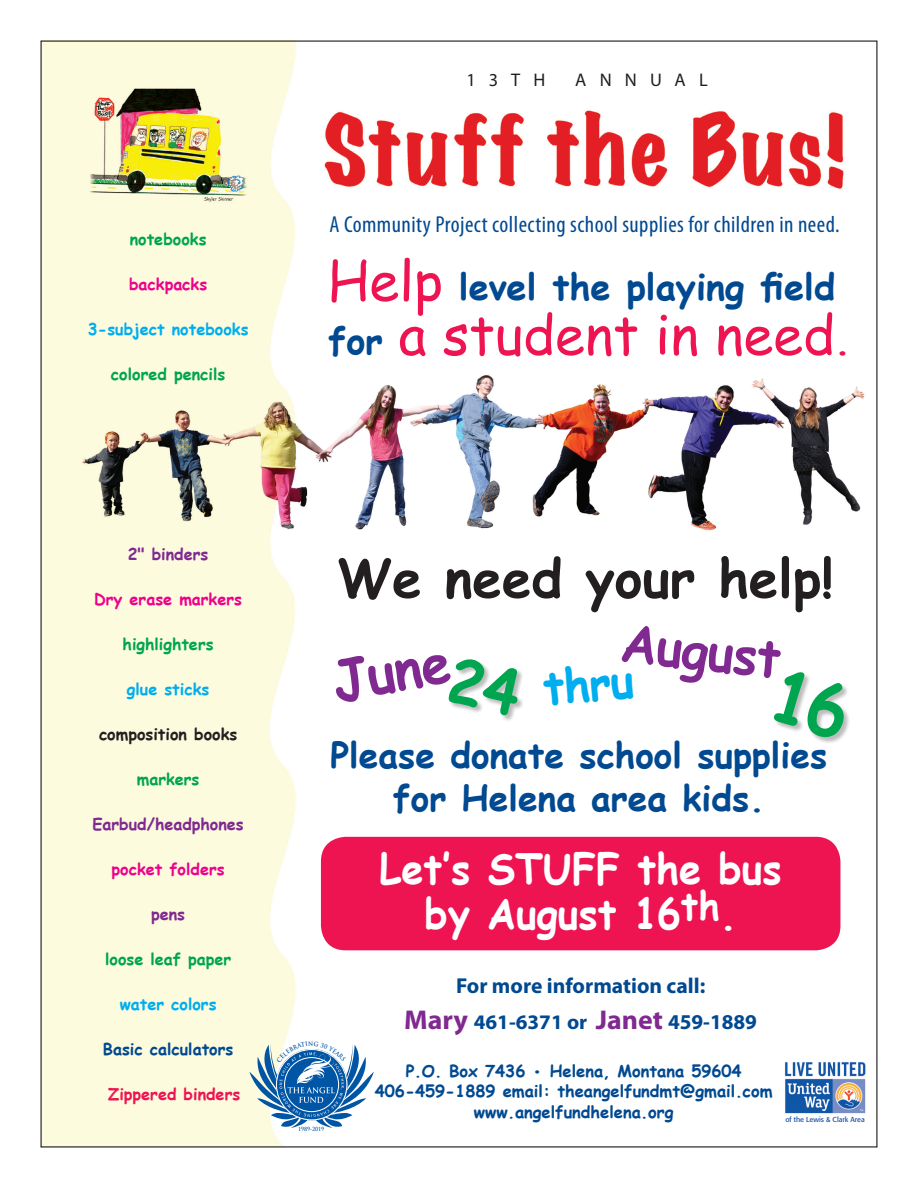
<style>
.page{position:relative;width:918px;height:1188px;background:#fff}
.page>*{position:absolute;margin:0;border:0;box-sizing:border-box;transform-origin:0 0}
.t1{font:700 55.35px "Comic Sans MS";color:#802990;scale:.96 1}
.t2{font:54.3px "Comic Sans MS";color:#ed1451}
.t3{font:700 52.05px "Comic Sans MS";color:#802990;scale:.96 1}
.t4{font:700 46.8px "Comic Sans MS";color:#00aeef;scale:.96 1}
.t5{font:700 42px/45.2px "Comic Sans MS";color:#fff;text-align:center;scale:.94 1}
.t6{font:700 36.3px "Comic Sans MS";color:#014990}
.t7{font:700 35.25px/42.3px "Comic Sans MS";color:#014990;text-align:center}
.t8{font:condensed 23.25px "Myriad Pro";letter-spacing:.02em;color:#014990}
.t9{font:700 21.6px "Myriad Pro";color:#014990}
.t10{font:700 20.7px "Myriad Pro";color:#014990}
.t11{font:18.3px "Myriad Pro";letter-spacing:.72em;color:#231f20}
.t12{font:700 16.5px/20.5px "Comic Sans MS";color:#014990;text-align:center}
.t13{font:700 16.2px "Comic Sans MS";color:#00a54f}
.t14{font:700 16.2px "Comic Sans MS";color:#00aeef}
.t15{font:700 16.2px "Comic Sans MS";color:#ed028c}
.t16{font:700 16.2px "Comic Sans MS";color:#802990}
.t17{font:700 16.2px "Comic Sans MS";color:#231f20}
.t18{font:700 16.2px "Comic Sans MS";color:#014990}
.t19{font:700 16.2px "Comic Sans MS";color:#ed1451}
.t20{font:7.2px "Formata";color:#13499f}
.t21{font:700 5.55px "Trajan Pro";color:#0155a5;scale:.91 1}
.s1{font-weight:400;font-size:54.3px;color:#ed1451}
.s2{font-weight:700;font-size:36.3px;color:#014990}
.s3{font-weight:700;font-size:36.3px}
.s4{font-size:27.15px;color:#802990}
.s5{font-size:21.15px}
</style>
<div class="page">
<img style="left:42px;top:40px;width:836px;height:1108px">
<div style="left:42px;top:372px;width:852px;height:172px;background:#fdfbde"></div>
<img style="left:82px;top:372px;width:812px;height:172px">
<svg style="left:339px;top:556px;width:492px;height:56px"></svg>
<div style="left:449px;top:660px;width:76px;height:63px;background:#231f20;opacity:.3"></div>
<div style="left:774px;top:673px;width:77px;height:71px;background:#231f20;opacity:.3"></div>
<div style="left:321px;top:837px;width:519px;height:113px;background:#ed1451;border-radius:25px"></div>
<img style="left:783px;top:1060px;width:84px;height:56px">
<svg style="left:448px;top:656px;width:76px;height:61px"></svg>
<svg style="left:773px;top:668px;width:80px;height:73px"></svg>
<svg style="left:249px;top:1041px;width:125px;height:87px"></svg>
<p class="t13" style="left:130px;top:227px;width:78px">notebooks</p>
<p class="t15" style="left:129px;top:272px;width:80px">backpacks</p>
<p class="t14" style="left:88px;top:317px;width:162px">3-subject notebooks</p>
<p class="t13" style="left:111px;top:362px;width:116px">colored pencils</p>
<p class="t11" style="left:467px;top:69px;width:80px">13TH</p>
<p class="t11" style="left:575px;top:69px;width:134px">ANNUAL</p>
<p class="t8" style="left:329px;top:210px;width:512px">A Community Project collecting school supplies for children in need.</p>
<p class="t6" style="left:328px;top:260px;width:509px"><span class="s1">Help</span> level the playing field</p>
<p class="t2" style="left:328px;top:295px;width:524px"><span class="s2">for</span> a student in need<span class="s3">.</span></p>
<p class="t16" style="left:128px;top:542px;width:82px">2" binders</p>
<p class="t15" style="left:94px;top:587px;width:149px">Dry erase markers</p>
<p class="t13" style="left:123px;top:632px;width:92px">highlighters</p>
<p class="t14" style="left:127px;top:677px;width:84px">glue sticks</p>
<p class="t17" style="left:99px;top:722px;width:140px">composition books</p>
<p class="t13" style="left:137px;top:767px;width:64px">markers</p>
<p class="t16" style="left:92px;top:812px;width:153px">Earbud/headphones</p>
<p class="t15" style="left:112px;top:857px;width:115px">pocket folders</p>
<p class="t16" style="left:151px;top:902px;width:36px">pens</p>
<p class="t13" style="left:105px;top:947px;width:128px">loose leaf paper</p>
<p class="t14" style="left:120px;top:992px;width:98px">water colors</p>
<p class="t18" style="left:103px;top:1037px;width:132px">Basic calculators</p>
<p class="t19" style="left:108px;top:1082px;width:134px">Zippered binders</p>
<p class="t3" style="left:625px;top:604px;width:168px;rotate:6deg">August</p>
<p class="t1" style="left:326px;top:641px;width:125px;rotate:-10deg">June</p>
<p class="t4" style="left:540px;top:653px;width:96px;rotate:-5deg">thru</p>
<p class="t7" style="left:330px;top:733px;width:498px">Please donate school supplies for Helena area kids.</p>
<p class="t5" style="left:380px;top:845px;width:430px">Let’s STUFF the bus by August 16<sup>th</sup>.</p>
<p class="t9" style="left:456px;top:971px;width:251px">For more information call:</p>
<p class="t10" style="left:404px;top:1008px;width:354px"><span class="s4">Mary</span> 461-6371 or <span class="s4">Janet</span> <span class="s5">459-1889</span></p>
<p class="t21" style="left:298px;top:1125px;width:30px">1989-2019</p>
<p class="t12" style="left:375px;top:1060px;width:399px">P.O. Box 7436 • Helena, Montana 59604<br>406-459-1889 email: theangelfundmt@gmail.com www.angelfundhelena.org</p>
<p class="t20" style="left:785px;top:1115px;width:81px">of the Lewis &amp; Clark Area</p>
</div>
